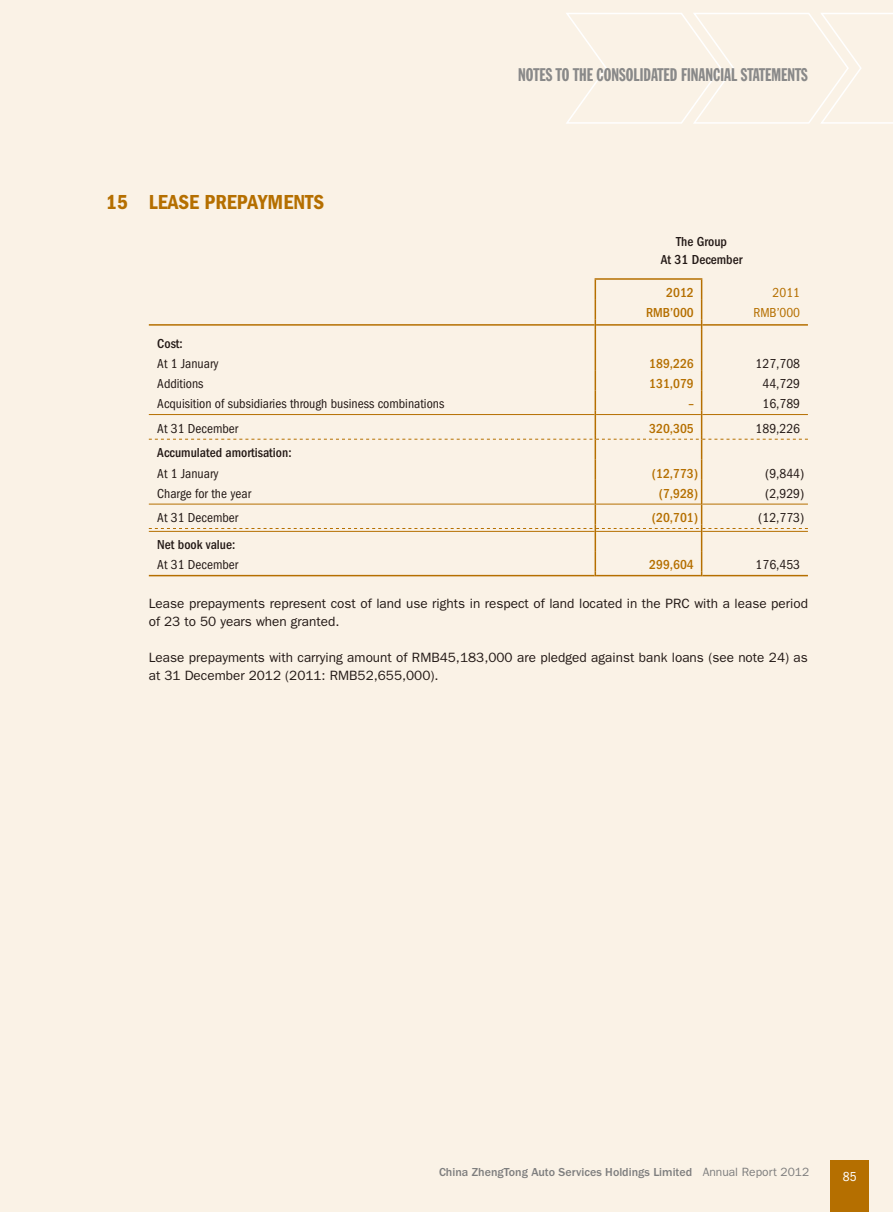
<style>
.page{position:relative;width:893px;height:1212px;background:#faf2e6}
.page>*{position:absolute;margin:0;border:0;box-sizing:border-box;transform-origin:0 0}
.t1{font:21px "ITC Franklin Gothic Std Dm Cd";color:#b56f00}
.t2{font:18px "Franklin Gothic Std Extra Cond";color:#898989}
.t3{font:13.5px/18px "ITC Franklin Gothic Std";color:#231916}
.t4{font:condensed 13.5px "ITC Franklin Gothic Std";color:#231916}
.t5{font:500 condensed 13.5px "ITC Franklin Gothic Std";color:#b56f00}
.t6{font:500 condensed 13.5px/18px "ITC Franklin Gothic Std";color:#231916;text-align:center}
.t7{font:condensed 13.5px "ITC Franklin Gothic Std";color:#b56f00}
.t8{font:condensed 13.5px "ITC Franklin Gothic Std";color:#fff}
.t9{font:500 12px "ITC Franklin Gothic Std";color:#7e7e7e}
.s1{font-weight:400}
</style>
<div class="page">
<svg style="left:566px;top:13px;width:327px;height:111px"></svg>
<div style="left:831px;top:1161px;width:38px;height:51px;background:#b56f00"></div>
<hr style="left:595px;top:278px;width:107px;height:2px;background:#b56f00">
<svg style="left:149px;top:280px;width:659px;height:296px"></svg>
<hr style="left:702px;top:531px;width:106px;height:1px;background:#b56f00">
<hr style="left:149px;top:575px;width:446px;height:1px;background:#b56f00">
<hr style="left:596px;top:575px;width:105px;height:1px;background:#b56f00">
<hr style="left:702px;top:575px;width:106px;height:1px;background:#b56f00">
<h1 class="t1" style="left:106px;top:190px;width:219px">15 LEASE PREPAYM ENTS</h1>
<h2 class="t2" style="left:518px;top:65px;width:291px">NOTES TO THE CONSOLIDATED FINANCIAL STATEMENTS</h2>
<p class="t6" style="left:661px;top:233px;width:83px">The Group<br>At 31 December</p>
<p class="t5" style="left:666px;top:285px;width:29px">2012</p>
<p class="t7" style="left:773px;top:285px;width:29px">2011</p>
<p class="t5" style="left:646px;top:305px;width:49px">RMB’000</p>
<p class="t7" style="left:753px;top:305px;width:48px">RMB’000</p>
<p class="t6" style="left:157px;top:334px;width:27px">Cost:</p>
<p class="t4" style="left:157px;top:356px;width:63px">At 1 January</p>
<p class="t5" style="left:649px;top:356px;width:46px">189,226</p>
<p class="t4" style="left:756px;top:356px;width:46px">127,708</p>
<p class="t4" style="left:157px;top:376px;width:48px">Additions</p>
<p class="t5" style="left:649px;top:376px;width:46px">131,079</p>
<p class="t4" style="left:762px;top:376px;width:39px">44,729</p>
<p class="t4" style="left:157px;top:396px;width:289px">Acquisition of subsidiaries through business combinations</p>
<p class="t5" style="left:688px;top:396px;width:7px">–</p>
<p class="t4" style="left:762px;top:396px;width:39px">16,789</p>
<p class="t4" style="left:157px;top:421px;width:83px">At 31 December</p>
<p class="t5" style="left:649px;top:421px;width:46px">320,305</p>
<p class="t4" style="left:756px;top:421px;width:46px">189,226</p>
<p class="t6" style="left:157px;top:444px;width:136px">Accumulated amortisation:</p>
<p class="t4" style="left:157px;top:465px;width:63px">At 1 January</p>
<p class="t5" style="left:652px;top:465px;width:48px">(12,773)</p>
<p class="t4" style="left:765px;top:465px;width:41px">(9,844)</p>
<p class="t4" style="left:157px;top:486px;width:95px">Charge for the year</p>
<p class="t5" style="left:659px;top:485px;width:41px">(7,928)</p>
<p class="t4" style="left:765px;top:486px;width:41px">(2,929)</p>
<p class="t4" style="left:157px;top:510px;width:83px">At 31 December</p>
<p class="t5" style="left:652px;top:510px;width:48px">(20,701)</p>
<p class="t4" style="left:758px;top:510px;width:48px">(12,773)</p>
<p class="t6" style="left:157px;top:535px;width:80px">Net book value:</p>
<p class="t4" style="left:157px;top:557px;width:83px">At 31 December</p>
<p class="t5" style="left:649px;top:557px;width:46px">299,604</p>
<p class="t4" style="left:756px;top:557px;width:46px">176,453</p>
<p class="t3" style="left:149px;top:594px;width:661px">Lease prepayments represent cost of land use rights in respect of land located in the PRC with a lease period of 23 to 50 years when granted.</p>
<p class="t3" style="left:149px;top:648px;width:661px">Lease prepayments with carrying amount of RMB45,183,000 are pledged against bank loans (see note 24) as at 31 December 2012 (2011: RMB52,655,000).</p>
<p class="t9" style="left:439px;top:1165px;width:372px">China ZhengTong Auto Services Holdings Limited <span class="s1">Annual Report 2012</span></p>
<p class="t8" style="left:843px;top:1168px;width:15px">85</p>
</div>
